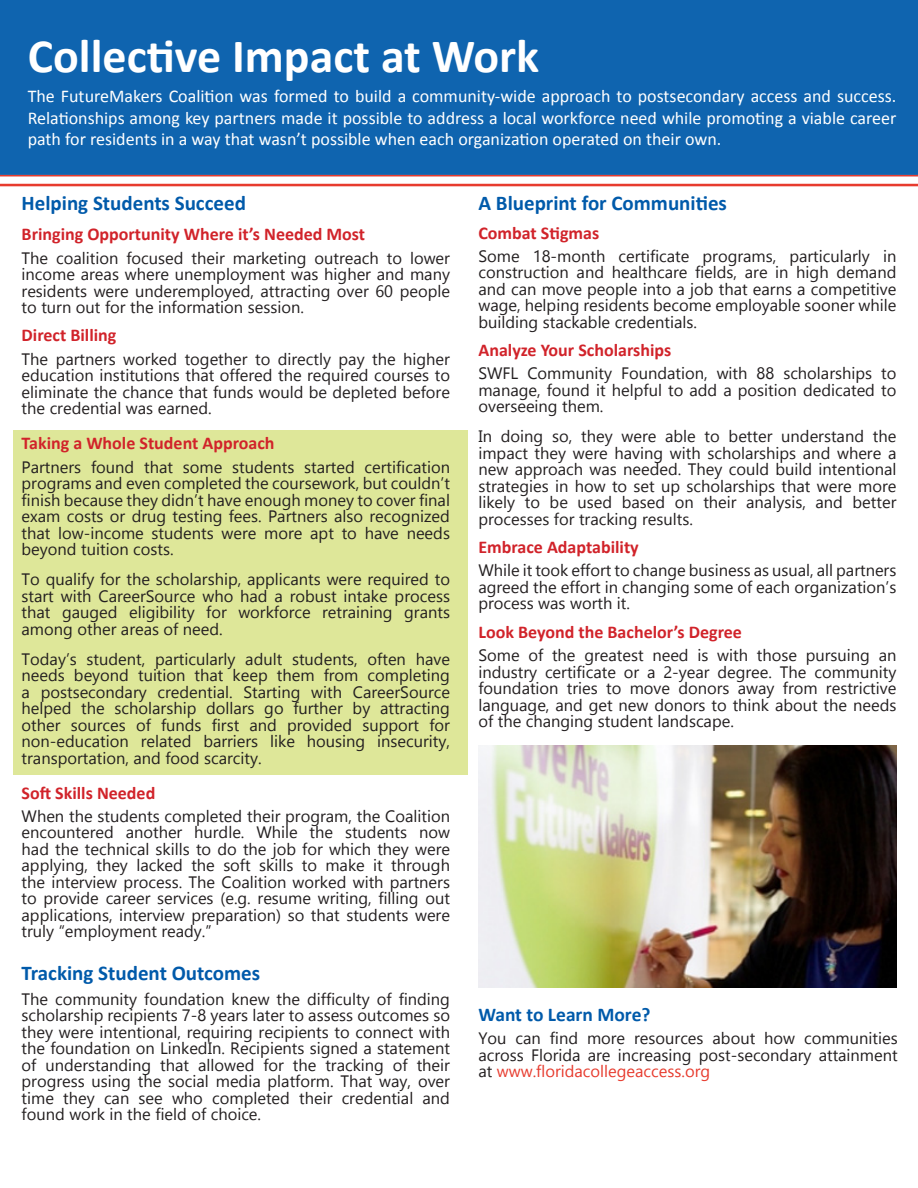
<style>
.page{position:relative;width:918px;height:1188px;background:#fff}
.page>*{position:absolute;margin:0;border:0;box-sizing:border-box;transform-origin:0 0}
.Heading_2{font:700 48px "Calibri";color:#fff}
.Heading_3{font:700 21px "Calibri";color:#005aaa}
.Heading_3-2{font:700 19.5px "Calibri";color:#005aaa}
.Paragraph_Style_6{font:18px/21.6px "Calibri";color:#fff;text-align:justify}
.Paragraph_Style_4{font:700 18px "Calibri";color:#d1232a}
.Heading_1{font:700 18px "Calibri";color:#d1232a}
.Paragraph_Style_3{font:16.5px/16.5px "Gadugi";color:#231f20;text-align:justify}
.Paragraph_Style_1{font:16.5px/16.5px "Gadugi";color:#231f20;text-align:justify}
.Paragraph_Style_2{font:16.5px/16.5px "Gadugi";color:#231f20;text-align:justify}
.s1{color:#e73b2e}
</style>
<div class="page">
<div style="left:14px;top:430px;width:454px;height:344px;background:#dee799"></div>
<div style="left:0;top:0;width:918px;height:175px;background:#0f64af"></div>
<hr style="left:0;top:184px;width:918px;height:2px;background:#e73b2e">
<hr style="left:0;top:175px;width:918px;height:1px;background:#e73b2e">
<img style="left:478px;top:745px;width:418px;height:242px">
<p class="Heading_2" style="left:28px;top:25px;width:513px">Collective Impact at Work</p>
<p class="Paragraph_Style_6" style="left:28px;top:85px;width:870px">The FutureMakers Coalition was formed to build a community-wide approach to postsecondary access and success.<br>Relationships among key partners made it possible to address a local workforce need while promoting a viable career path for residents in a way that wasn’t possible when each organization operated on their own.</p>
<p class="Heading_3" style="left:22px;top:190px;width:226px">Helping Students Succeed</p>
<p class="Heading_1" style="left:22px;top:223px;width:345px">Bringing Opportunity Where it’s Needed Most</p>
<p class="Paragraph_Style_1" style="left:22px;top:249px;width:430px">The coalition focused their marketing outreach to lower income areas where unemployment was higher and many residents were underemployed, attracting over 60 people to turn out for the information session.</p>
<p class="Paragraph_Style_4" style="left:22px;top:324px;width:96px">Direct Billing</p>
<p class="Paragraph_Style_3" style="left:22px;top:350px;width:430px">The partners worked together to directly pay the higher education institutions that offered the required courses to eliminate the chance that funds would be depleted before the credential was earned.</p>
<p class="Paragraph_Style_4" style="left:22px;top:432px;width:255px">Taking a Whole Student Approach</p>
<p class="Paragraph_Style_3" style="left:22px;top:458px;width:430px">Partners found that some students started certification programs and even completed the coursework, but couldn’t finish because they didn’t have enough money to cover final exam costs or drug testing fees. Partners also recognized that low-income students were more apt to have needs beyond tuition costs.</p>
<p class="Paragraph_Style_3" style="left:22px;top:571px;width:430px">To qualify for the scholarship, applicants were required to start with CareerSource who had a robust intake process that gauged eligibility for workforce retraining grants among other areas of need.</p>
<p class="Paragraph_Style_3" style="left:22px;top:650px;width:430px">Today’s student, particularly adult students, often have needs beyond tuition that keep them from completing a postsecondary credential. Starting with CareerSource helped the scholarship dollars go further by attracting other sources of funds first and provided support for non-education related barriers like housing insecurity, transportation, and food scarcity.</p>
<p class="Paragraph_Style_4" style="left:22px;top:781px;width:135px">Soft Skills Needed</p>
<p class="Paragraph_Style_3" style="left:22px;top:808px;width:430px">When the students completed their program, the Coalition encountered another hurdle. While the students now had the technical skills to do the job for which they were applying, they lacked the soft skills to make it through the interview process. The Coalition worked with partners to provide career services (e.g. resume writing, filling out applications, interview preparation) so that students were truly “employment ready.”</p>
<p class="Heading_3" style="left:22px;top:960px;width:240px">Tracking Student Outcomes</p>
<p class="Paragraph_Style_3" style="left:22px;top:991px;width:430px">The community foundation knew the difficulty of finding scholarship recipients 7-8 years later to assess outcomes so they were intentional, requiring recipients to connect with the foundation on LinkedIn. Recipients signed a statement of understanding that allowed for the tracking of their progress using the social media platform. That way, over time they can see who completed their credential and found work in the field of choice.</p>
<p class="Heading_3" style="left:478px;top:190px;width:250px">A Blueprint for Communities</p>
<p class="Paragraph_Style_4" style="left:478px;top:221px;width:122px">Combat Stigmas</p>
<p class="Paragraph_Style_3" style="left:478px;top:248px;width:419px">Some 18-month certificate programs, particularly in construction and healthcare fields, are in high demand and can move people into a job that earns a competitive wage, helping residents become employable sooner while building stackable credentials.</p>
<p class="Paragraph_Style_4" style="left:478px;top:339px;width:194px">Analyze Your Scholarships</p>
<p class="Paragraph_Style_3" style="left:478px;top:365px;width:419px">SWFL Community Foundation, with 88 scholarships to manage, found it helpful to add a position dedicated to overseeing them.</p>
<p class="Paragraph_Style_3" style="left:478px;top:428px;width:419px">In doing so, they were able to better understand the impact they were having with scholarships and where a new approach was needed. They could build intentional strategies in how to set up scholarships that were more likely to be used based on their analysis, and better processes for tracking results.</p>
<p class="Paragraph_Style_4" style="left:478px;top:536px;width:162px">Embrace Adaptability</p>
<p class="Paragraph_Style_3" style="left:478px;top:562px;width:419px">While it took effort to change business as usual, all partners agreed the effort in changing some of each organization’s process was worth it.</p>
<p class="Paragraph_Style_4" style="left:478px;top:620px;width:265px">Look Beyond the Bachelor’s Degree</p>
<p class="Paragraph_Style_3" style="left:478px;top:647px;width:419px">Some of the greatest need is with those pursuing an industry certificate or a 2-year degree. The community foundation tries to move donors away from restrictive language, and get new donors to think about the needs of the changing student landscape.</p>
<p class="Heading_3-2" style="left:478px;top:1002px;width:174px">Want to Learn More?</p>
<p class="Paragraph_Style_2" style="left:478px;top:1030px;width:421px">You can find more resources about how communities across Florida are increasing post-secondary attainment at <span class="s1">www.floridacollegeaccess.org</span></p>
</div>
